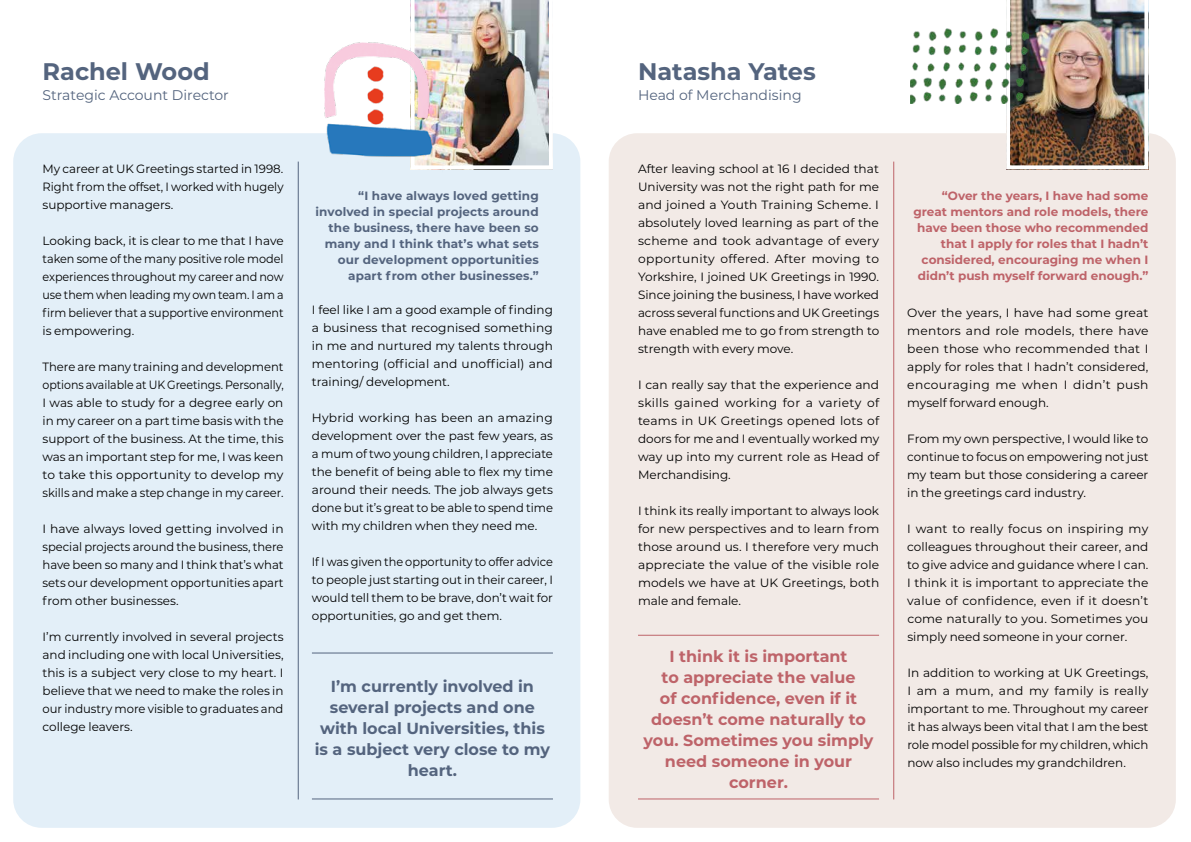
<style>
.page{position:relative;width:1191px;height:842px;background:#fff}
.page>*{position:absolute;margin:0;border:0;box-sizing:border-box;transform-origin:0 0}
.t1{font:700 24px "Montserrat";color:#54647e}
.t2{font:700 16px/21px "Montserrat";color:#be6369;text-align:center}
.t3{font:700 16px/21px "Montserrat";color:#54647e;text-align:center}
.t4{font:14px "Montserrat";color:#54647e}
.t5{font:12px/18px "Montserrat";color:#000;text-align:justify}
.t6{font:12px/18px "Montserrat";color:#000;text-align:justify;scale:.96 1}
.t7{font:700 12px/16px "Montserrat";color:#be6369;text-align:right}
.t8{font:700 12px/16px "Montserrat";letter-spacing:.01em;color:#54647e;text-align:right}
.t9{font:12px/18px "Montserrat";color:#000;text-align:justify;scale:.94 1}
</style>
<div class="page">
<div style="left:608px;top:133px;width:567px;height:695px;background:#f2eae6;border-radius:28px"></div>
<img style="left:1006px;top:0;width:142px;height:169px">
<hr style="left:893px;top:162px;width:1px;height:637px;background:#be6369">
<div style="left:13px;top:133px;width:567px;height:695px;background:#e3eff8;border-radius:28px"></div>
<img style="left:410px;top:0;width:143px;height:169px">
<hr style="left:298px;top:162px;width:1px;height:637px;background:#54647e">
<hr style="left:638px;top:798px;width:241px;height:1px;background:#be6369">
<hr style="left:312px;top:798px;width:241px;height:1px;background:#54647e">
<hr style="left:312px;top:652px;width:241px;height:1px;background:#54647e">
<hr style="left:638px;top:635px;width:241px;height:1px;background:#be6369">
<img style="left:324px;top:43px;width:127px;height:127px">
<img style="left:910px;top:28px;width:118px;height:75px">
<h1 class="t1" style="left:43px;top:54px;width:169px">Rachel Wood</h1>
<p class="t4" style="left:43px;top:85px;width:188px">Strategic Account Director</p>
<p class="t5" style="left:43px;top:160px;width:242px">My career at UK Greetings started in 1998.<br>Right from the offset, I worked with hugely supportive managers.</p>
<p class="t5" style="left:43px;top:232px;width:243px">Looking back, it is clear to me that I have taken some of the many positive role model experiences throughout my career and now use them when leading my own team. I am a firm believer that a supportive environment is empowering.</p>
<p class="t6" style="left:43px;top:358px;width:253px">There are many training and development options available at UK Greetings. Personally, I was able to study for a degree early on in my career on a part time basis with the support of the business. At the time, this was an important step for me, I was keen to take this opportunity to develop my skills and make a step change in my career.</p>
<p class="t5" style="left:43px;top:520px;width:243px">I have always loved getting involved in special projects around the business, there have been so many and I think that’s what sets our development opportunities apart from other businesses.</p>
<p class="t5" style="left:43px;top:628px;width:242px">I’m currently involved in several projects and including one with local Universities, this is a subject very close to my heart. I believe that we need to make the roles in our industry more visible to graduates and college leavers.</p>
<p class="t8" style="left:315px;top:187px;width:225px">“I have always loved getting involved in special projects around the business, there have been so many and I think that’s what sets our development opportunities apart from other businesses.”</p>
<p class="t5" style="left:312px;top:301px;width:242px">I feel like I am a good example of finding a business that recognised something in me and nurtured my talents through mentoring (official and unofficial) and training/ development.</p>
<p class="t5" style="left:312px;top:409px;width:242px">Hybrid working has been an amazing development over the past few years, as a mum of two young children, I appreciate the benefit of being able to flex my time around their needs. The job always gets done but it’s great to be able to spend time with my children when they need me.</p>
<p class="t9" style="left:312px;top:553px;width:258px">If I was given the opportunity to offer advice to people just starting out in their career, I would tell them to be brave, don’t wait for opportunities, go and get them.</p>
<h2 class="t3" style="left:315px;top:675px;width:237px">I’m currently involved in several projects and one with local Universities, this is a subject very close to my heart.</h2>
<h1 class="t1" style="left:638px;top:54px;width:179px">Natasha Yates</h1>
<p class="t4" style="left:638px;top:85px;width:165px">Head of Merchandising</p>
<p class="t5" style="left:638px;top:160px;width:243px">After leaving school at 16 I decided that University was not the right path for me and joined a Youth Training Scheme. I absolutely loved learning as part of the scheme and took advantage of every opportunity offered. After moving to Yorkshire, I joined UK Greetings in 1990.<br>Since joining the business, I have worked across several functions and UK Greetings have enabled me to go from strength to strength with every move.</p>
<p class="t5" style="left:638px;top:376px;width:243px">I can really say that the experience and skills gained working for a variety of teams in UK Greetings opened lots of doors for me and I eventually worked my way up into my current role as Head of Merchandising.</p>
<p class="t5" style="left:638px;top:502px;width:243px">I think its really important to always look for new perspectives and to learn from those around us. I therefore very much appreciate the value of the visible role models we have at UK Greetings, both male and female.</p>
<h2 class="t2" style="left:643px;top:645px;width:231px">I think it is important<br>to appreciate the value<br>of confidence, even if it doesn’t come naturally to you. Sometimes you simply need someone in your corner.</h2>
<p class="t7" style="left:913px;top:187px;width:236px">“Over the years, I have had some great mentors and role models, there have been those who recommended that I apply for roles that I hadn’t considered, encouraging me when I didn’t push myself forward enough.”</p>
<p class="t5" style="left:907px;top:304px;width:243px">Over the years, I have had some great mentors and role models, there have been those who recommended that I apply for roles that I hadn’t considered, encouraging me when I didn’t push myself forward enough.</p>
<p class="t5" style="left:907px;top:430px;width:243px">From my own perspective, I would like to continue to focus on empowering not just my team but those considering a career in the greetings card industry.</p>
<p class="t5" style="left:907px;top:520px;width:243px">I want to really focus on inspiring my colleagues throughout their career, and to give advice and guidance where I can.<br>I think it is important to appreciate the value of confidence, even if it doesn’t come naturally to you. Sometimes you simply need someone in your corner.</p>
<p class="t5" style="left:907px;top:664px;width:242px">In addition to working at UK Greetings, I am a mum, and my family is really important to me. Throughout my career it has always been vital that I am the best role model possible for my children, which now also includes my grandchildren.</p>
</div>
